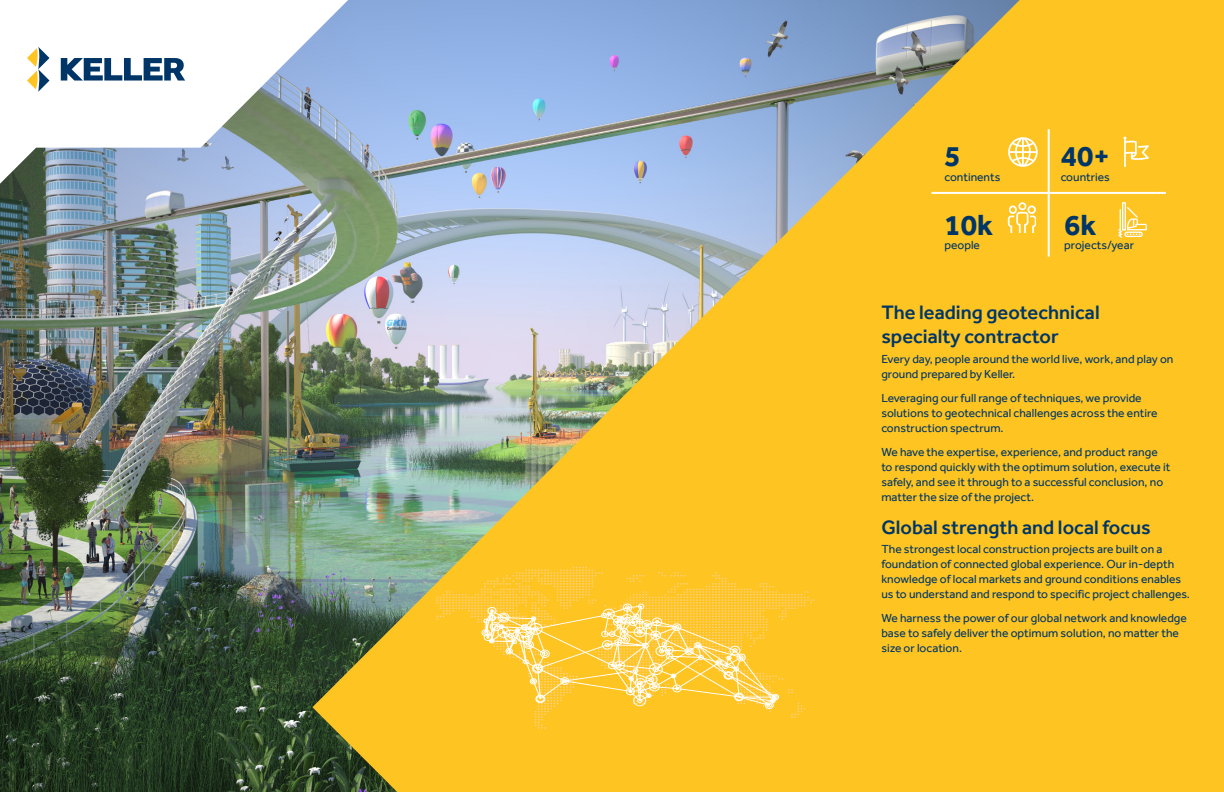
<style>
.page{position:relative;width:1224px;height:792px;background:#fff}
.page>*{position:absolute;margin:0;border:0;box-sizing:border-box;transform-origin:0 0}
.t1{font:700 30px "Effra";color:#003667}
.Opening_Spread_subhe{font:500 20px/24px "Effra";color:#003667}
.Opening_Spread_Body{font:12px/15px "Effra";color:#003667}
</style>
<div class="page">
<img style="left:0;top:184px;width:312px;height:608px">
<img style="left:312px;top:0;width:912px;height:792px">
<svg style="left:0;top:0;width:348px;height:184px"></svg>
<svg style="left:27px;top:47px;width:23px;height:45px"></svg>
<svg style="left:61px;top:58px;width:124px;height:23px"></svg>
<hr style="left:1048px;top:129px;width:2px;height:128px;background:#fff">
<hr style="left:931px;top:192px;width:235px;height:2px;background:#fff">
<svg style="left:1123px;top:137px;width:25px;height:30px"></svg>
<svg style="left:1008px;top:137px;width:30px;height:30px"></svg>
<svg style="left:1008px;top:202px;width:28px;height:30px"></svg>
<svg style="left:1118px;top:202px;width:29px;height:36px"></svg>
<svg style="left:436px;top:567px;width:379px;height:162px;background:#fdc427"></svg>
<div style="left:482px;top:629px;width:8px;height:7px;border:1px solid #fff;border-radius:50%"></div>
<div style="left:772px;top:694px;width:7px;height:6px;border:1px solid #fff;border-radius:50%"></div>
<div style="left:765px;top:702px;width:8px;height:7px;border:1px solid #fff;border-radius:50%"></div>
<svg style="left:484px;top:604px;width:293px;height:103px;background:#fece4e"></svg>
<p class="t1" style="left:944px;top:138px;width:18px">5</p>
<p class="Opening_Spread_Body" style="left:944px;top:169px;width:58px">continents</p>
<p class="t1" style="left:944px;top:207px;width:50px">10k</p>
<p class="Opening_Spread_Body" style="left:944px;top:238px;width:37px">people</p>
<p class="t1" style="left:1061px;top:138px;width:51px">40+</p>
<p class="Opening_Spread_Body" style="left:1061px;top:169px;width:51px">countries</p>
<p class="t1" style="left:1064px;top:207px;width:34px">6k</p>
<p class="Opening_Spread_Body" style="left:1064px;top:238px;width:71px">projects/year</p>
<p class="Opening_Spread_subhe" style="left:881px;top:300px;width:220px">The leading geotechnical specialty contractor</p>
<p class="Opening_Spread_Body" style="left:881px;top:351px;width:294px">Every day, people around the world live, work, and play on ground prepared by Keller.</p>
<p class="Opening_Spread_Body" style="left:881px;top:390px;width:278px">Leveraging our full range of techniques, we provide solutions to geotechnical challenges across the entire construction spectrum.</p>
<p class="Opening_Spread_Body" style="left:881px;top:444px;width:291px">We have the expertise, experience, and product range to respond quickly with the optimum solution, execute it safely, and see it through to a successful conclusion, no matter the size of the project.</p>
<p class="Opening_Spread_subhe" style="left:881px;top:515px;width:271px">Global strength and local focus</p>
<p class="Opening_Spread_Body" style="left:881px;top:542px;width:310px">The strongest local construction projects are built on a foundation of connected global experience. Our in-depth knowledge of local markets and ground conditions enables us to understand and respond to specific project challenges.</p>
<p class="Opening_Spread_Body" style="left:881px;top:611px;width:307px">We harness the power of our global network and knowledge base to safely deliver the optimum solution, no matter the size or location.</p>
</div>
